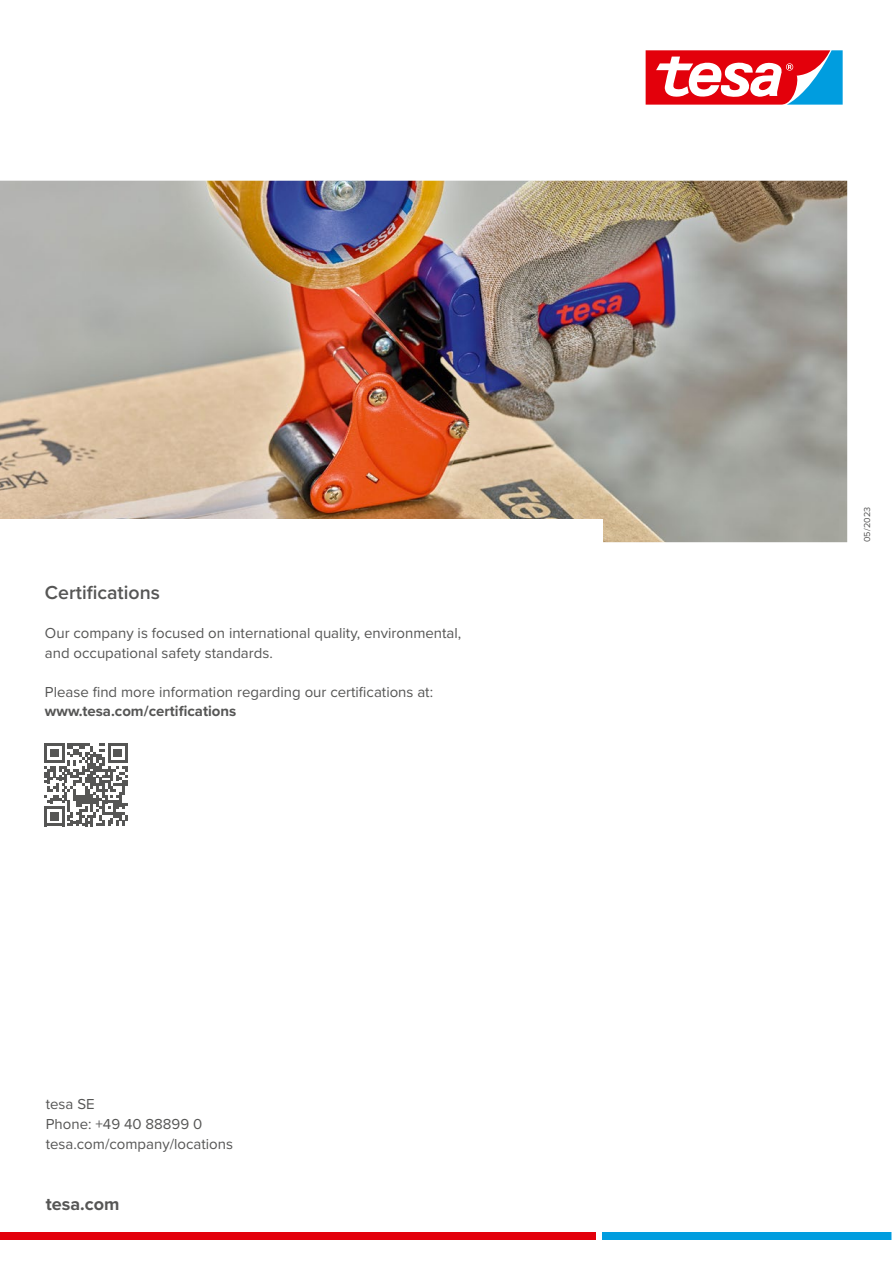
<style>
.page{position:relative;width:893px;height:1263px;background:#fff}
.page>*{position:absolute;margin:0;border:0;box-sizing:border-box;transform-origin:0 0}
.t1{font:600 19.5px "Proxima Nova";color:#565655}
.t2{font:700 18px "Proxima Nova";color:#565655}
.t3{font:15px/19.5px "Proxima Nova";color:#565655}
.t4{font:700 15px "Proxima Nova";color:#565655}
.t5{font:9px "Proxima Nova";letter-spacing:.015em;color:#565655}
</style>
<div class="page">
<img style="left:0;top:181px;width:847px;height:361px">
<div style="left:0;top:519px;width:603px;height:23px;background:#fff"></div>
<svg style="left:44px;top:743px;width:84px;height:83px"></svg>
<svg style="left:645px;top:50px;width:198px;height:55px"></svg>
<div style="left:0;top:1232px;width:595px;height:8px;background:#e3000b"></div>
<div style="left:603px;top:1232px;width:290px;height:8px;background:#009ddf"></div>
<svg style="left:891px;top:1232px;width:2px;height:8px"></svg>
<h1 class="t1" style="left:45px;top:578px;width:117px">Certifications</h1>
<p class="t3" style="left:45px;top:623px;width:418px">Our company is focused on international quality, environmental, and occupational safety standards.</p>
<p class="t3" style="left:45px;top:681px;width:390px">Please find more information regarding our certifications at:</p>
<p class="t4" style="left:45px;top:700px;width:193px">www.tesa.com/certifications</p>
<p class="t3" style="left:46px;top:1094px;width:189px">tesa SE<br>Phone: +49 40 88899 0 tesa.com/company/locations</p>
<p class="t2" style="left:46px;top:1190px;width:75px">tesa.com</p>
<p class="t5" style="left:860px;top:542px;width:37px;rotate:-90deg">05/2023</p>
</div>
